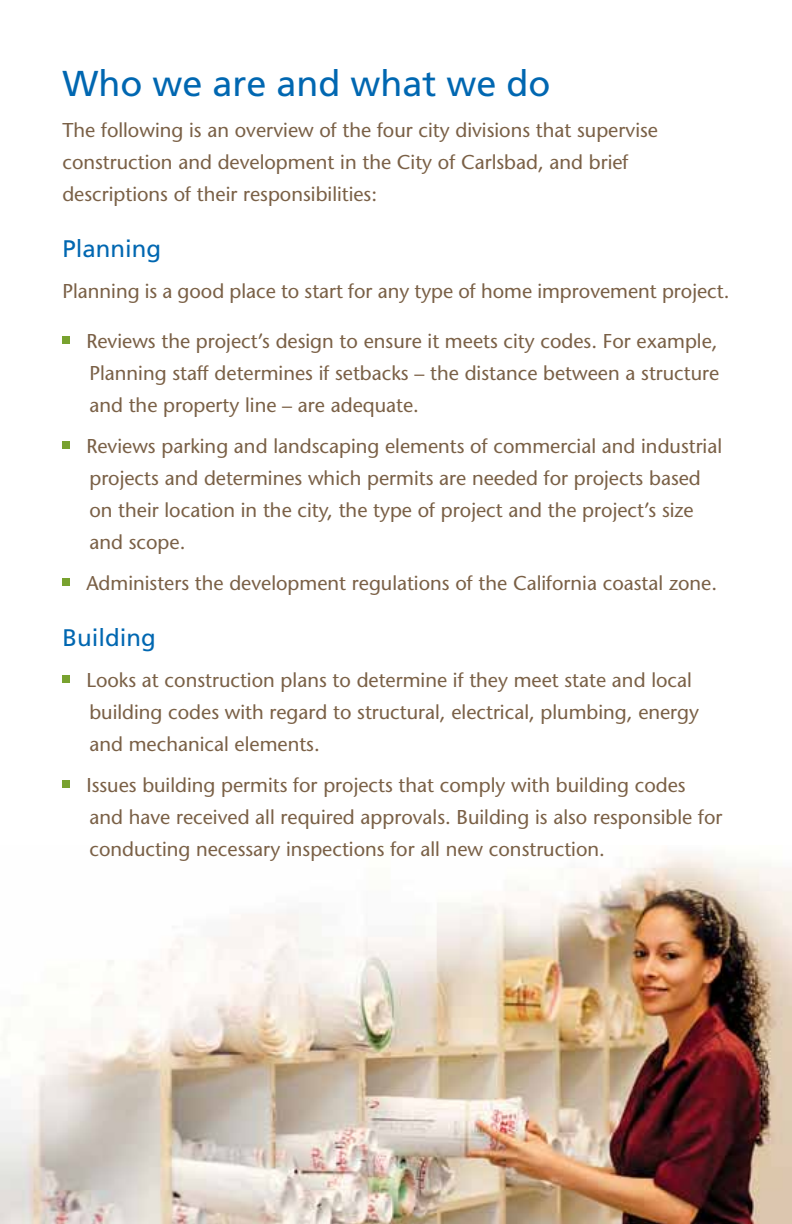
<style>
.page{position:relative;width:792px;height:1224px;background:#fff}
.page>*{position:absolute;margin:0;border:0;box-sizing:border-box;transform-origin:0 0}
.t1{font:36px "Frutiger";color:#0067b1}
.t2{font:24px "Frutiger";color:#0067b1}
.t3{font:20px/32px "Stone Sans";color:#7a6046}
</style>
<div class="page">
<img style="left:0;top:851px;width:792px;height:373px">
<div style="left:62px;top:336px;width:8px;height:8px;background:#78a22f"></div>
<div style="left:62px;top:441px;width:8px;height:8px;background:#78a22f"></div>
<div style="left:62px;top:578px;width:8px;height:8px;background:#78a22f"></div>
<div style="left:62px;top:675px;width:8px;height:8px;background:#78a22f"></div>
<div style="left:62px;top:780px;width:8px;height:8px;background:#78a22f"></div>
<h1 class="t1" style="left:62px;top:62px;width:490px">Who we are and what we do</h1>
<p class="t3" style="left:62px;top:114px;width:597px">The following is an overview of the four city divisions that supervise construction and development in the City of Carlsbad, and brief descriptions of their responsibilities:</p>
<p class="t2" style="left:62px;top:234px;width:100px">Planning</p>
<p class="t3" style="left:62px;top:275px;width:669px">Planning is a good place to start for any type of home improvement project.</p>
<p class="t3" style="left:86px;top:325px;width:634px;text-align:justify">Reviews the project’s design to ensure it meets city codes. For example, Planning staff determines if setbacks – the distance between a structure and the property line – are adequate.</p>
<p class="t3" style="left:86px;top:430px;width:637px">Reviews parking and landscaping elements of commercial and industrial projects and determines which permits are needed for projects based on their location in the city, the type of project and the project’s size and scope.</p>
<p class="t3" style="left:86px;top:567px;width:632px">Administers the development regulations of the California coastal zone.</p>
<p class="t2" style="left:62px;top:623px;width:95px">Building</p>
<p class="t3" style="left:86px;top:664px;width:614px">Looks at construction plans to determine if they meet state and local building codes with regard to structural, electrical, plumbing, energy and mechanical elements.</p>
<p class="t3" style="left:86px;top:769px;width:638px">Issues building permits for projects that comply with building codes and have received all required approvals. Building is also responsible for conducting necessary inspections for all new construction.</p>
</div>
